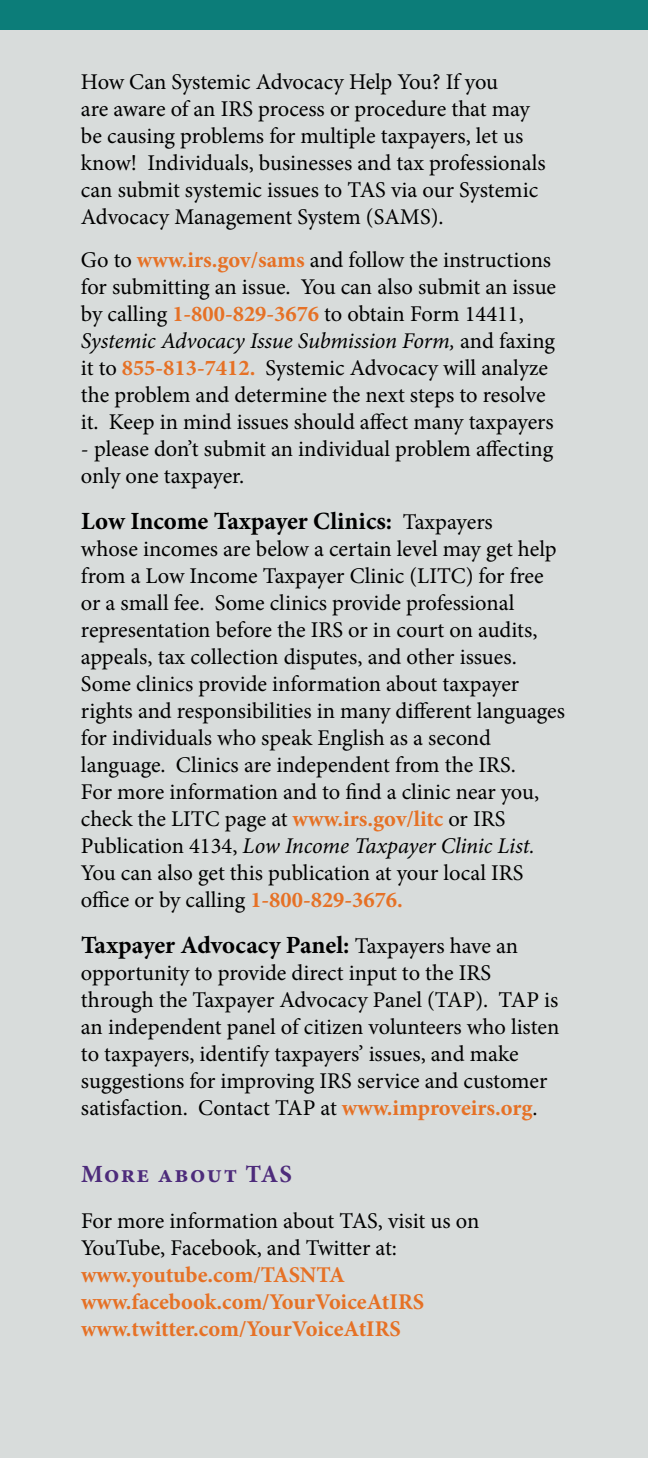
<style>
.page{position:relative;width:648px;height:1458px;background:#d8dcdb}
.page>*{position:absolute;margin:0;border:0;box-sizing:border-box;transform-origin:0 0}
.t1{font:700 24.75px "Minion Pro";letter-spacing:-.015em;color:#000}
.t2{font:700 24.75px "Minion Pro";letter-spacing:.055em;color:#4d2b7b}
.t3{font:22.5px/27px "Minion Pro";letter-spacing:-.005em;color:#000}
.t4{font:700 22.5px/27px "Minion Pro";letter-spacing:-.03em;color:#e67125}
.s1{font-weight:700;color:#e67125}
.s2{font-style:italic}
.s3{font-weight:400;font-size:22.5px}
</style>
<div class="page">
<div style="left:0;top:0;width:648px;height:30px;background:#0c7d79"></div>
<p class="t3" style="left:81px;top:68px;width:466px">How Can Systemic Advocacy Help You? If you<br>are aware of an IRS process or procedure that may be causing problems for multiple taxpayers, let us know! Individuals, businesses and tax professionals can submit systemic issues to TAS via our Systemic Advocacy Management System (SAMS).</p>
<p class="t3" style="left:81px;top:246px;width:477px">Go to <span class="s1">www.irs.gov/sams</span> and follow the instructions for submitting an issue. You can also submit an issue by calling <span class="s1">1-800-829-3676</span> to obtain Form 14411, <span class="s2">Systemic Advocacy Issue Submission Form,</span> and faxing it to <span class="s1">855-813-7412.</span> Systemic Advocacy will analyze the problem and determine the next steps to resolve it. Keep in mind issues should affect many taxpayers</p>
<p class="t3" style="left:81px;top:435px;width:474px">- please don’t submit an individual problem affecting only one taxpayer.</p>
<p class="t1" style="left:81px;top:503px;width:413px">Low Income Taxpayer Clinics: <span class="s3">Taxpayers</span></p>
<p class="t3" style="left:81px;top:535px;width:485px">whose incomes are below a certain level may get help from a Low Income Taxpayer Clinic (LITC) for free or a small fee. Some clinics provide professional representation before the IRS or in court on audits, appeals, tax collection disputes, and other issues.<br>Some clinics provide information about taxpayer rights and responsibilities in many different languages for individuals who speak English as a second language. Clinics are independent from the IRS.<br>For more information and to find a clinic near you, check the LITC page at <span class="s1">www.irs.gov/litc</span> or IRS Publication 4134, <span class="s2">Low Income Taxpayer Clinic List.<br></span>You can also get this publication at your local IRS office or by calling <span class="s1">1-800-829-3676.</span></p>
<p class="t1" style="left:81px;top:927px;width:439px">Taxpayer Advocacy Panel: <span class="s3">Taxpayers have an</span></p>
<p class="t3" style="left:81px;top:959px;width:480px">opportunity to provide direct input to the IRS through the Taxpayer Advocacy Panel (TAP). TAP is an independent panel of citizen volunteers who listen to taxpayers, identify taxpayers’ issues, and make suggestions for improving IRS service and customer satisfaction. Contact TAP at <span class="s1">www.improveirs.org</span>.</p>
<h3 class="t2" style="left:81px;top:1157px;width:212px">More about TAS</h3>
<p class="t3" style="left:81px;top:1207px;width:400px">For more information about TAS, visit us on<br>YouTube, Facebook, and Twitter at:</p>
<p class="t4" style="left:81px;top:1261px;width:345px">www.youtube.com/TASNTA www.facebook.com/YourVoiceAtIRS www.twitter.com/YourVoiceAtIRS</p>
</div>
